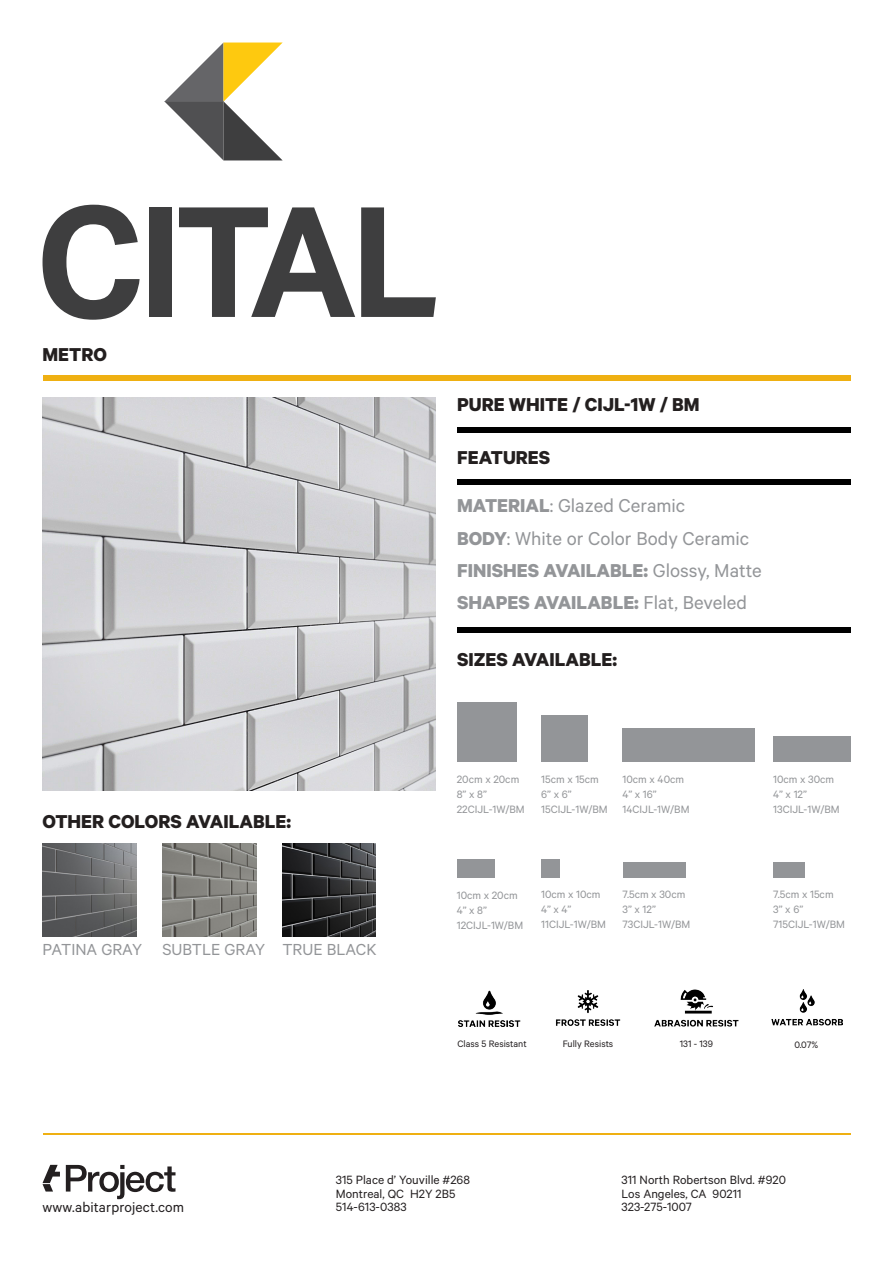
<style>
.page{position:relative;width:893px;height:1263px;background:#fff}
.page>*{position:absolute;margin:0;border:0;box-sizing:border-box;transform-origin:0 0}
.Calibre_Headings{font:700 21px "Calibre";color:#231f1f}
.Body_Text{font:700 21px "Calibre";color:#939598}
.Body_Text-2{font:21px "Calibre";color:#939598}
.Small_Infos{font:18px "Calibre";color:#939598}
.t1{font:15.75px "Calibre";letter-spacing:.01em;color:#231f20}
.t2{font:13.5px/13.5px "Calibre";color:#231f20}
.Body_Text-3{font:12px "Calibre";color:#939598}
.t3{font:10.5px "Calibre";color:#231f20}
.s1{font-weight:700}
.s2{font-weight:400}
</style>
<div class="page">
<img style="left:771px;top:990px;width:71px;height:36px">
<svg style="left:43px;top:205px;width:97px;height:115px"></svg>
<div style="left:149px;top:207px;width:22px;height:110px;background:#3e3e3f"></div>
<svg style="left:179px;top:207px;width:176px;height:110px"></svg>
<svg style="left:361px;top:207px;width:75px;height:110px"></svg>
<svg style="left:164px;top:43px;width:118px;height:117px"></svg>
<div style="left:457px;top:427px;width:393px;height:6px;background:#000"></div>
<div style="left:457px;top:627px;width:393px;height:6px;background:#000"></div>
<div style="left:457px;top:479px;width:393px;height:5px;background:#000"></div>
<div style="left:43px;top:375px;width:807px;height:6px;background:#efb012"></div>
<hr style="left:43px;top:1134px;width:807px;height:1px;background:#efb012">
<svg style="left:43px;top:1165px;width:17px;height:26px"></svg>
<svg style="left:66px;top:1165px;width:110px;height:34px"></svg>
<img style="left:458px;top:990px;width:63px;height:36px">
<img style="left:556px;top:990px;width:65px;height:36px">
<img style="left:654px;top:989px;width:85px;height:38px">
<div style="left:457px;top:703px;width:60px;height:59px;background:#939598"></div>
<div style="left:541px;top:715px;width:47px;height:47px;background:#939598"></div>
<div style="left:622px;top:728px;width:133px;height:33px;background:#939598"></div>
<div style="left:773px;top:736px;width:77px;height:26px;background:#939598"></div>
<div style="left:457px;top:859px;width:37px;height:19px;background:#939598"></div>
<div style="left:541px;top:859px;width:19px;height:19px;background:#939598"></div>
<div style="left:623px;top:862px;width:62px;height:16px;background:#939598"></div>
<div style="left:773px;top:862px;width:31px;height:16px;background:#939598"></div>
<img style="left:43px;top:398px;width:393px;height:393px">
<img style="left:43px;top:843px;width:93px;height:93px">
<img style="left:162px;top:843px;width:94px;height:93px">
<img style="left:282px;top:843px;width:94px;height:93px">
<h1 class="Calibre_Headings" style="left:43px;top:342px;width:66px">METRO</h1>
<h1 class="Calibre_Headings" style="left:43px;top:809px;width:250px">OTHER COLORS AVAILABLE:</h1>
<p class="Small_Infos" style="left:43px;top:939px;width:101px">PATINA GRAY</p>
<p class="Small_Infos" style="left:162px;top:939px;width:104px">SUBTLE GRAY</p>
<p class="Small_Infos" style="left:282px;top:939px;width:96px">TRUE BLACK</p>
<p class="Calibre_Headings" style="left:457px;top:392px;width:244px">PURE WHITE / CIJL-1W / BM</p>
<p class="Calibre_Headings" style="left:457px;top:445px;width:95px">FEATURES</p>
<p class="Body_Text-2" style="left:457px;top:494px;width:230px"><span class="s1">MATERIAL</span>: Glazed Ceramic</p>
<p class="Body_Text-2" style="left:457px;top:526px;width:294px"><span class="s1">BODY</span>: White or Color Body Ceramic</p>
<p class="Body_Text" style="left:457px;top:557px;width:306px">FINISHES AVAILABLE: <span class="s2">Glossy, Matte</span></p>
<p class="Body_Text" style="left:457px;top:590px;width:292px">SHAPES AVAILABLE: <span class="s2">Flat, Beveled</span></p>
<h1 class="Calibre_Headings" style="left:457px;top:646px;width:161px">SIZES AVAILABLE:</h1>
<p class="Body_Text-3" style="left:457px;top:772px;width:64px">20cm x 20cm</p>
<p class="Body_Text-3" style="left:457px;top:787px;width:32px">8” x 8”</p>
<p class="Body_Text-3" style="left:457px;top:802px;width:70px">22CIJL-1W/BM</p>
<p class="Body_Text-3" style="left:541px;top:772px;width:59px">15cm x 15cm</p>
<p class="Body_Text-3" style="left:541px;top:787px;width:32px">6” x 6”</p>
<p class="Body_Text-3" style="left:541px;top:802px;width:68px">15CIJL-1W/BM</p>
<p class="Body_Text-3" style="left:622px;top:772px;width:63px">10cm x 40cm</p>
<p class="Body_Text-3" style="left:622px;top:787px;width:36px">4” x 16”</p>
<p class="Body_Text-3" style="left:622px;top:802px;width:69px">14CIJL-1W/BM</p>
<p class="Body_Text-3" style="left:773px;top:772px;width:62px">10cm x 30cm</p>
<p class="Body_Text-3" style="left:773px;top:787px;width:35px">4” x 12”</p>
<p class="Body_Text-3" style="left:773px;top:802px;width:68px">13CIJL-1W/BM</p>
<p class="Body_Text-3" style="left:457px;top:888px;width:62px">10cm x 20cm</p>
<p class="Body_Text-3" style="left:457px;top:903px;width:32px">4” x 8”</p>
<p class="Body_Text-3" style="left:457px;top:918px;width:68px">12CIJL-1W/BM</p>
<p class="Body_Text-3" style="left:541px;top:888px;width:61px">10cm x 10cm</p>
<p class="Body_Text-3" style="left:541px;top:903px;width:32px">4” x 4”</p>
<p class="Body_Text-3" style="left:541px;top:918px;width:66px">11CIJL-1W/BM</p>
<p class="Body_Text-3" style="left:622px;top:888px;width:64px">7.5cm x 30cm</p>
<p class="Body_Text-3" style="left:622px;top:903px;width:35px">3” x 12”</p>
<p class="Body_Text-3" style="left:622px;top:918px;width:69px">73CIJL-1W/BM</p>
<p class="Body_Text-3" style="left:773px;top:888px;width:62px">7.5cm x 15cm</p>
<p class="Body_Text-3" style="left:773px;top:903px;width:32px">3” x 6”</p>
<p class="Body_Text-3" style="left:773px;top:918px;width:73px">715CIJL-1W/BM</p>
<p class="t3" style="left:457px;top:1038px;width:71px">Class 5 Resistant</p>
<p class="t3" style="left:680px;top:1038px;width:35px">131 - 139</p>
<p class="t3" style="left:563px;top:1038px;width:52px">Fully Resists</p>
<p class="t3" style="left:794px;top:1038px;width:25px">0.07%</p>
<p class="t2" style="left:336px;top:1173px;width:136px">315 Place d’ Youville #268<br>Montreal, QC H2Y 2B5<br>514-613-0383</p>
<p class="t2" style="left:622px;top:1173px;width:166px">311 North Robertson Blvd. #920<br>Los Angeles, CA 90211</p>
<h3 class="t1" style="left:43px;top:1197px;width:143px">www.abitarproject.com</h3>
<p class="t2" style="left:622px;top:1200px;width:72px">323-275-1007</p>
</div>
